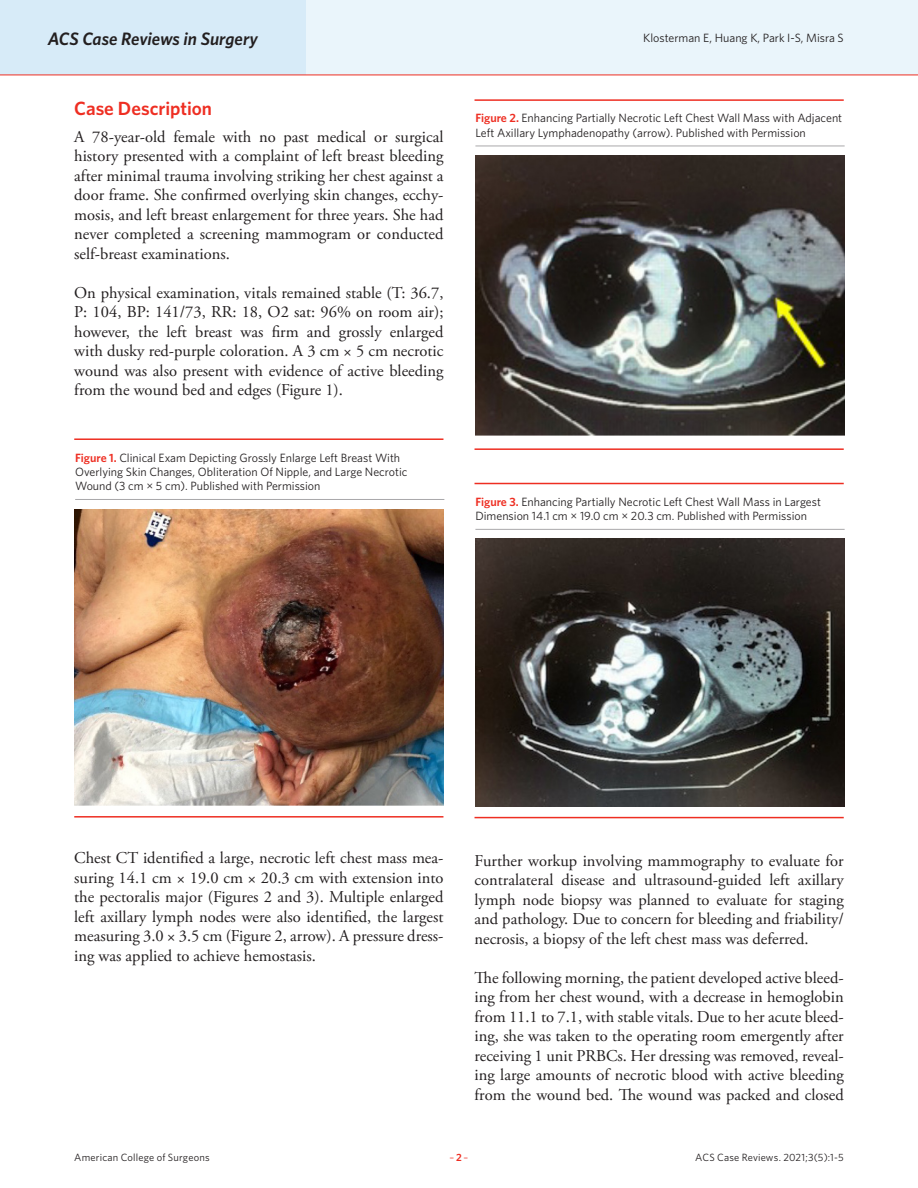
<style>
.page{position:relative;width:918px;height:1188px;background:#fff}
.page>*{position:absolute;margin:0;border:0;box-sizing:border-box;transform-origin:0 0}
.Article_Subhead{font:600 19.2px "Whitney";color:#ee2e22}
.t1{font:italic 600 18px "Whitney";letter-spacing:-.005em;color:#231f20}
.Article_Body_no_inde{font:16.5px/19.5px "Adobe Garamond Pro";color:#231f20;text-align:justify}
.Caption_New{font:12px/14.4px "Whitney";color:#231f20}
.t2{font:10.5px "Whitney";letter-spacing:.015em;color:#231f20}
.t3{font:10.5px "Whitney";color:#ee2e22}
.s1{font-weight:600;color:#ee2e22}
.s2{font-weight:600}
</style>
<div class="page">
<div style="left:0;top:0;width:918px;height:75px;background:#eaf5fb"></div>
<div style="left:0;top:0;width:306px;height:75px;background:#d7ebf8"></div>
<hr style="left:0;top:75px;width:918px;height:1px;background:#ee2e22">
<hr style="left:75px;top:499px;width:369px;height:1px;background:#a9a8aa">
<hr style="left:475px;top:146px;width:370px;height:1px;background:#a9a8aa">
<hr style="left:475px;top:529px;width:370px;height:1px;background:#a9a8aa">
<img style="left:74px;top:509px;width:369px;height:296px">
<img style="left:475px;top:155px;width:370px;height:280px">
<img style="left:475px;top:539px;width:370px;height:268px">
<hr style="left:74px;top:438px;width:369px;height:2px;background:#ee2e22">
<hr style="left:475px;top:99px;width:369px;height:2px;background:#ee2e22">
<hr style="left:475px;top:483px;width:369px;height:1px;background:#ee2e22">
<hr style="left:74px;top:816px;width:369px;height:2px;background:#ee2e22">
<hr style="left:475px;top:448px;width:369px;height:2px;background:#ee2e22">
<hr style="left:475px;top:817px;width:369px;height:1px;background:#ee2e22">
<p class="t1" style="left:48px;top:26px;width:212px">ACS Case Reviews in Surgery</p>
<p class="Caption_New" style="left:643px;top:31px;width:202px">Klosterman E, Huang K, Park I-S, Misra S</p>
<p class="Article_Subhead" style="left:74px;top:95px;width:139px">Case Description</p>
<p class="Article_Body_no_inde" style="left:74px;top:127px;width:371px">A 78-year-old female with no past medical or surgical history presented with a complaint of left breast bleeding after minimal trauma involving striking her chest against a door frame. She confirmed overlying skin changes, ecchy&shy;mosis, and left breast enlargement for three years. She had never completed a screening mammogram or conducted self-breast examinations.</p>
<p class="Article_Body_no_inde" style="left:74px;top:283px;width:371px">On physical examination, vitals remained stable (T: 36.7, P: 104, BP: 141/73, RR: 18, O2 sat: 96% on room air); however, the left breast was firm and grossly enlarged with dusky red-purple coloration. A 3 cm × 5 cm necrotic wound was also present with evidence of active bleeding from the wound bed and edges (Figure 1).</p>
<p class="Caption_New" style="left:75px;top:450px;width:334px"><span class="s1">Figure 1.</span> Clinical Exam Depicting Grossly Enlarge Left Breast With<br>Overlying Skin Changes, Obliteration Of Nipple, and Large Necrotic<br>Wound (3 cm × 5 cm). Published with Permission</p>
<p class="Caption_New" style="left:475px;top:111px;width:368px"><span class="s1">Figure 2.</span> Enhancing Partially Necrotic Left Chest Wall Mass with Adjacent<br>Left Axillary Lymphadenopathy (arrow). Published with Permission</p>
<p class="Caption_New" style="left:475px;top:494px;width:347px"><span class="s1">Figure 3.</span> Enhancing Partially Necrotic Left Chest Wall Mass in Largest<br>Dimension 14.1 cm × 19.0 cm × 20.3 cm. Published with Permission</p>
<p class="Article_Body_no_inde" style="left:74px;top:849px;width:371px">Chest CT identified a large, necrotic left chest mass mea&shy;suring 14.1 cm × 19.0 cm × 20.3 cm with extension into the pectoralis major (Figures 2 and 3). Multiple enlarged left axillary lymph nodes were also identified, the largest measuring 3.0 × 3.5 cm (Figure 2, arrow). A pressure dress&shy;ing was applied to achieve hemostasis.</p>
<p class="Article_Body_no_inde" style="left:475px;top:851px;width:371px">Further workup involving mammography to evaluate for contralateral disease and ultrasound-guided left axillary lymph node biopsy was planned to evaluate for staging and pathology. Due to concern for bleeding and friability/ necrosis, a biopsy of the left chest mass was deferred.</p>
<p class="Article_Body_no_inde" style="left:475px;top:968px;width:371px">The following morning, the patient developed active bleed&shy;ing from her chest wound, with a decrease in hemoglobin from 11.1 to 7.1, with stable vitals. Due to her acute bleed&shy;ing, she was taken to the operating room emergently after receiving 1 unit PRBCs. Her dressing was removed, reveal&shy;ing large amounts of necrotic blood with active bleeding from the wound bed. The wound was packed and closed</p>
<p class="t2" style="left:74px;top:1150px;width:137px">American College of Surgeons</p>
<p class="t3" style="left:450px;top:1150px;width:20px">–<span class="s2">2</span>–</p>
<p class="t2" style="left:695px;top:1150px;width:150px">ACS Case Reviews. 2021;3(5):1-5</p>
</div>
